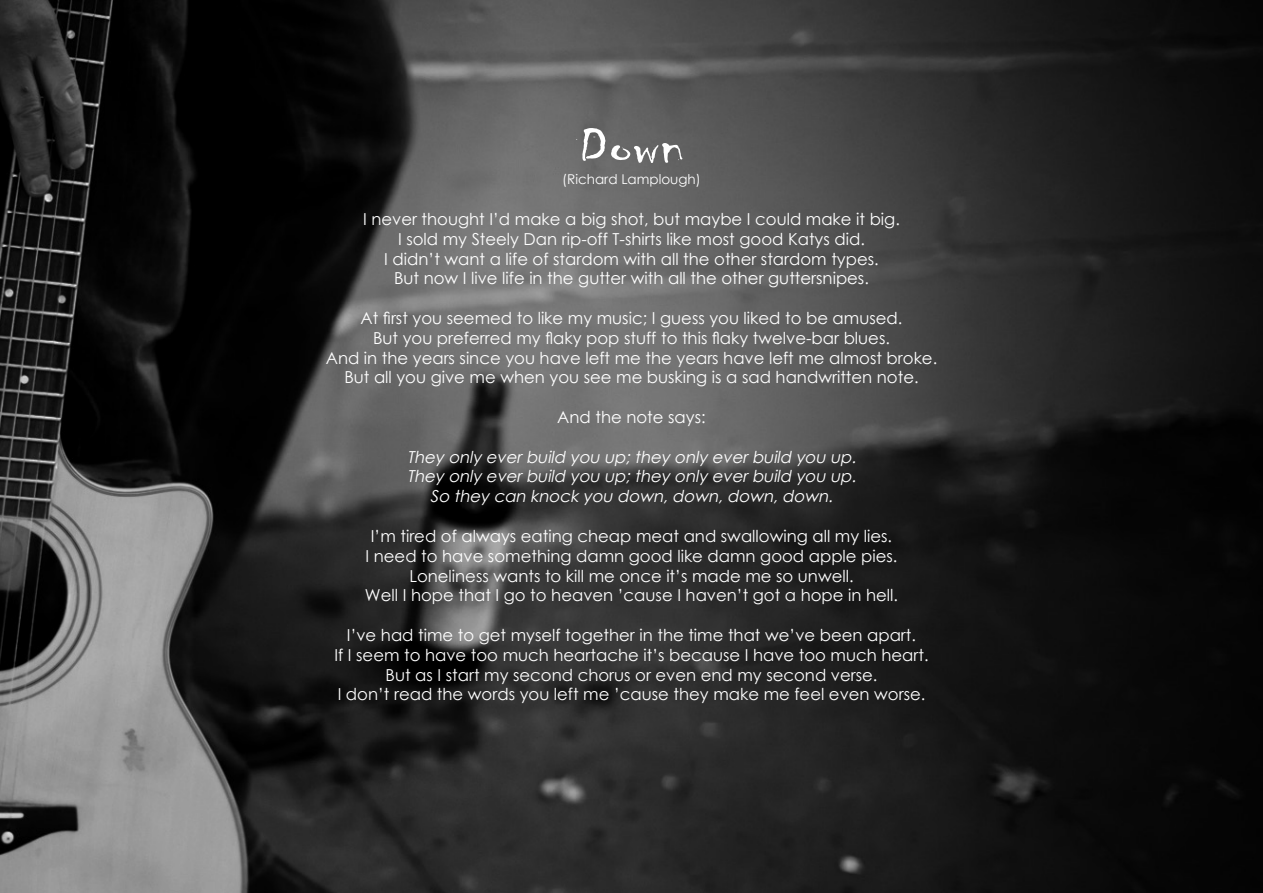
<style>
.page{position:relative;width:1263px;height:893px;background:#fff}
.page>*{position:absolute;margin:0;border:0;box-sizing:border-box;transform-origin:0 0}
.t1{font:54px "Chiller";color:#fff;scale:1.4 1}
.t2{font:16.5px/19.8px "Century Gothic";color:#fff;text-align:center}
.t3{font:italic 16.5px/19.8px "Century Gothic";color:#fff;text-align:center}
.t4{font:13.5px "Century Gothic";color:#fff}
</style>
<div class="page">
<img style="left:0;top:0;width:1263px;height:893px">
<h1 class="t1" style="left:577px;top:116px;width:79px">Down</h1>
<p class="t4" style="left:562px;top:169px;width:140px">(Richard Lamplough)</p>
<p class="t2" style="left:363px;top:209px;width:538px">I never thought I’d make a big shot, but maybe I could make it big.<br>I sold my Steely Dan rip-off T-shirts like most good Katys did.<br>I didn’t want a life of stardom with all the other stardom types.<br>But now I live life in the gutter with all the other guttersnipes.</p>
<p class="t2" style="left:326px;top:308px;width:613px">At first you seemed to like my music; I guess you liked to be amused.<br>But you preferred my flaky pop stuff to this flaky twelve-bar blues.<br>And in the years since you have left me the years have left me almost broke.<br>But all you give me when you see me busking is a sad handwritten note.</p>
<p class="t2" style="left:557px;top:407px;width:150px">And the note says:</p>
<p class="t3" style="left:407px;top:447px;width:454px">They only everbuild you up;they only everbuild you up.<br>They only everbuild you up;they only everbuild you up.<br>So they can knock you down,down,down,down.</p>
<p class="t2" style="left:365px;top:526px;width:535px">I’m tired of always eating cheap meat and swallowing all my lies.<br>I need to have something damn good like damn good apple pies.<br>Loneliness wants to kill me once it’s made me so unwell.<br>Well I hope that I go to heaven ’cause I haven’t got a hope in hell.</p>
<p class="t2" style="left:334px;top:625px;width:596px">I’ve had time to get myself together in the time that we’ve been apart.<br>If I seem to have too much heartache it’s because I have too much heart.<br>But as I start my second chorus or even end my second verse.<br>I don’t read the words you left me ’cause they make me feel even worse.</p>
</div>
